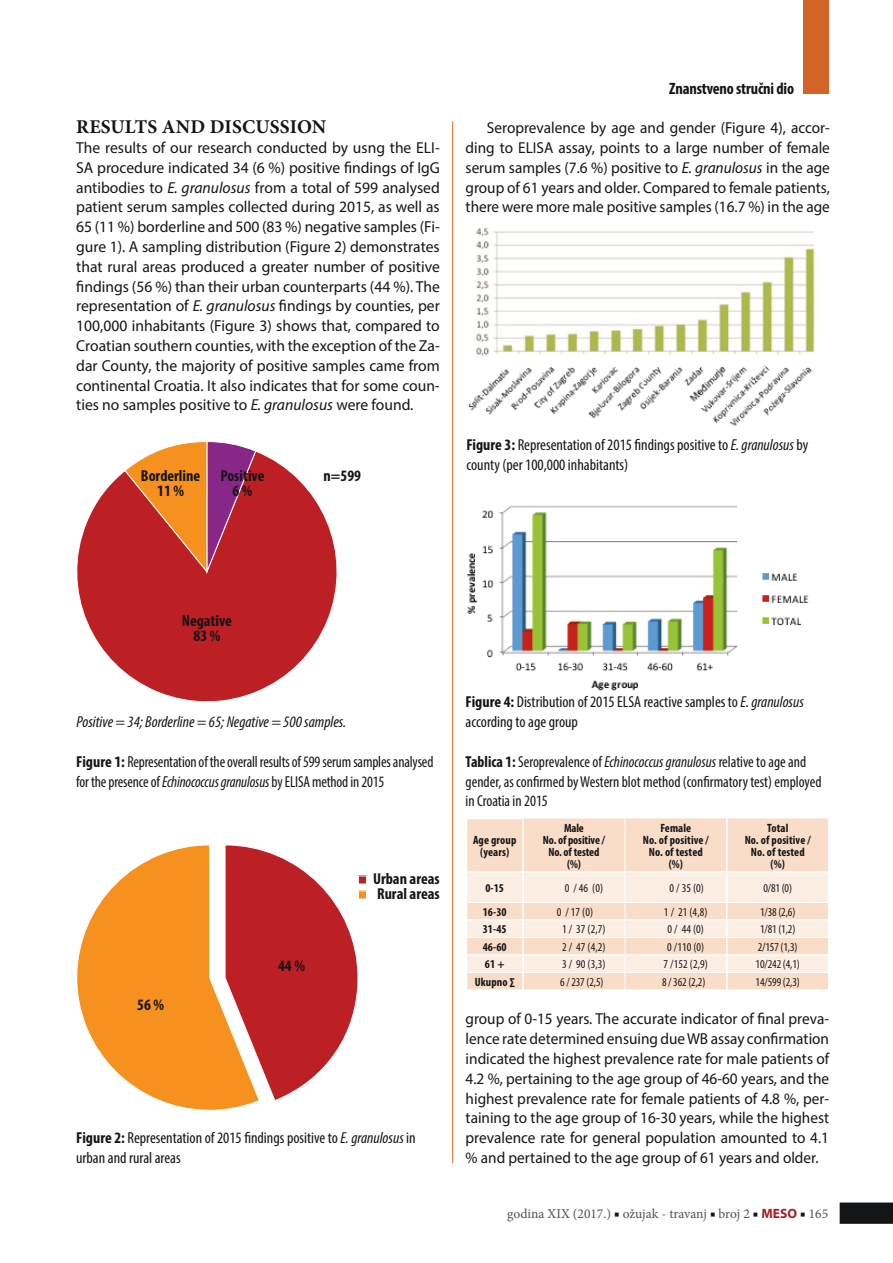
<style>
.page{position:relative;width:893px;height:1263px;background:#fff}
.page>*{position:absolute;margin:0;border:0;box-sizing:border-box;transform-origin:0 0}
.t1{font:700 19.5px "Minion Pro";letter-spacing:.01em;color:#141517}
.t2{font:700 condensed 16.5px "Myriad Pro";letter-spacing:-.01em;color:#141517}
.t3{font:15.9px/19.8px "Myriad Pro";color:#141517;text-align:justify}
.t4{font:15.9px/19.8px "Myriad Pro";color:#141517;text-align:justify;scale:.96 1}
.t5{font:condensed 15.9px/19.8px "Myriad Pro";color:#141517}
.t6{font:condensed 15.9px/19.8px "Myriad Pro";color:#141517;scale:.96 1}
.t7{font:700 condensed 15.9px/15px "Myriad Pro";color:#141517;text-align:center}
.t8{font:italic condensed 15.9px "Myriad Pro";color:#141517}
.t9{font:13.5px "Minion Pro";color:#4e5052}
.t10{font:condensed 12px "Myriad Pro";letter-spacing:-.01em;color:#141517}
.t11{font:700 condensed 12px/12px "Myriad Pro";letter-spacing:.005em;color:#141517;text-align:center}
.s1{font-style:italic}
.s2{font-weight:700}
.s3{color:#141517}
.s4{font-family:"Myriad Pro";font-weight:700;color:#a71d23}
</style>
<div class="page">
<div style="left:804px;top:0;width:25px;height:94px;background:#d26427"></div>
<div style="left:840px;top:1202px;width:53px;height:22px;background:#141517"></div>
<div style="left:786px;top:1207px;width:12px;height:12px;border:3px solid #fff;border-radius:50%"></div>
<div style="left:788px;top:1208px;width:8px;height:9px;border:3px solid #fff;border-radius:50%"></div>
<img style="left:453px;top:490px;width:356px;height:217px">
<img style="left:453px;top:200px;width:362px;height:244px">
<svg style="left:76px;top:845px;width:182px;height:266px"></svg>
<svg style="left:224px;top:845px;width:134px;height:256px"></svg>
<hr style="left:452px;top:121px;width:1px;height:1042px;background:#e86e24">
<svg style="left:76px;top:451px;width:261px;height:251px"></svg>
<svg style="left:124px;top:441px;width:132px;height:131px;background:#ca5746"></svg>
<div style="left:358px;top:876px;width:8px;height:8px;background:#bc1f24"></div>
<div style="left:358px;top:876px;width:9px;height:8px;border:1px solid #fff"></div>
<div style="left:358px;top:891px;width:8px;height:8px;background:#f6901e"></div>
<div style="left:358px;top:891px;width:9px;height:8px;border:1px solid #fff"></div>
<div style="left:467px;top:818px;width:361px;height:53px;background:#faddc9"></div>
<hr style="left:466px;top:818px;width:58px;height:1px;background:#fff">
<hr style="left:522px;top:819px;width:2px;height:52px;background:#fff">
<hr style="left:726px;top:818px;width:1px;height:53px;background:#fff">
<hr style="left:625px;top:818px;width:1px;height:53px;background:#fff">
<svg style="left:467px;top:873px;width:361px;height:116px;background:#fbe7d8"></svg>
<hr style="left:727px;top:972px;width:101px;height:1px;background:#fff">
<hr style="left:467px;top:919px;width:56px;height:2px;background:#fff">
<hr style="left:523px;top:919px;width:102px;height:2px;background:#fff">
<hr style="left:625px;top:919px;width:102px;height:2px;background:#fff">
<hr style="left:727px;top:919px;width:101px;height:2px;background:#fff">
<hr style="left:467px;top:954px;width:56px;height:2px;background:#fff">
<hr style="left:523px;top:954px;width:102px;height:2px;background:#fff">
<hr style="left:625px;top:954px;width:102px;height:2px;background:#fff">
<hr style="left:727px;top:954px;width:101px;height:2px;background:#fff">
<p class="t1" style="left:76px;top:115px;width:252px">RESULTS AND DISCUSSION</p>
<p class="t3" style="left:76px;top:139px;width:365px">The results of our research conducted by usng the ELI-SA procedure indicated 34 (6 %) positive findings of IgG antibodies to <span class="s1">E. granulosus</span> from a total of 599 analysed patient serum samples collected during 2015, as well as 65 (11 %) borderline and 500 (83 %) negative samples (Fi&shy;gure 1). A sampling distribution (Figure 2) demonstrates that rural areas produced a greater number of positive findings (56 %) than their urban counterparts (44 %). The representation of <span class="s1">E. granulosus</span> findings by counties, per 100,000 inhabitants (Figure 3) shows that, compared to Croatian southern counties, with the exception of the Za&shy;dar County, the majority of positive samples came from continental Croatia. It also indicates that for some coun&shy;ties no samples positive to <span class="s1">E. granulosus</span> were found.</p>
<p class="t7" style="left:141px;top:469px;width:61px">Borderline<br>11 %</p>
<p class="t7" style="left:220px;top:469px;width:46px">Positive<br>6 %</p>
<p class="t7" style="left:324px;top:469px;width:39px">n=599</p>
<p class="t2" style="left:669px;top:82px;width:127px">Znanstveno stručni dio</p>
<p class="t4" style="left:466px;top:119px;width:381px;text-indent:21px">Seroprevalence by age and gender (Figure 4), accor&shy;ding to ELISA assay, points to a large number of female serum samples (7.6 %) positive to <span class="s1">E. granulosus</span> in the age group of 61 years and older. Compared to female patients, there were more male positive samples (16.7 %) in the age</p>
<p class="t5" style="left:466px;top:436px;width:344px"><span class="s2">Figure 3:</span> Representation of 2015 findings positive to <span class="s1">E. granulosus</span> by county (per 100,000 inhabitants)</p>
<p class="t7" style="left:182px;top:615px;width:52px">Negative<br>83 %</p>
<p class="t8" style="left:77px;top:716px;width:271px">Positive = 34; Borderline = 65; Negative = 500 samples.</p>
<p class="t6" style="left:76px;top:753px;width:374px"><span class="s2">Figure 1:</span> Representation of the overall results of 599 serum samples analysed for the presence of <span class="s1">Echinococcus granulosus</span> by ELISA method in 2015</p>
<p class="t7" style="left:137px;top:998px;width:28px">56 %</p>
<p class="t7" style="left:278px;top:959px;width:28px">44 %</p>
<p class="t7" style="left:373px;top:872px;width:68px;text-align:left">Urban areas<br>Rural areas</p>
<p class="t5" style="left:76px;top:1129px;width:341px"><span class="s2">Figure 2:</span> Representation of 2015 findings positive to <span class="s1">E. granulosus</span> in urban and rural areas</p>
<p class="t5" style="left:465px;top:693px;width:340px"><span class="s2">Figure 4:</span> Distribution of 2015 ELSA reactive samples to <span class="s1">E. granulosus </span>according to age group</p>
<p class="t5" style="left:466px;top:753px;width:357px"><span class="s2">Tablica 1:</span> Seroprevalence of <span class="s1">Echinococcus granulosus</span> relative to age and gender, as confirmed by Western blot method (confirmatory test) employed in Croatia in 2015</p>
<p class="t11" style="left:473px;top:834px;width:45px">Age group (years)</p>
<p class="t11" style="left:543px;top:822px;width:64px">Male<br>No. of positive /<br>No. of tested (%)</p>
<p class="t11" style="left:643px;top:822px;width:68px">Female<br>No. of positive /<br>No. of tested (%)</p>
<p class="t11" style="left:745px;top:822px;width:68px">Total<br>No. of positive /<br>No. of tested (%)</p>
<p class="t11" style="left:485px;top:882px;width:20px">0-15</p>
<p class="t10" style="left:565px;top:883px;width:40px">0 / 46 (0)</p>
<p class="t10" style="left:669px;top:883px;width:36px">0 / 35 (0)</p>
<p class="t10" style="left:763px;top:883px;width:30px">0/81 (0)</p>
<p class="t11" style="left:483px;top:906px;width:25px">16-30</p>
<p class="t10" style="left:557px;top:907px;width:38px">0 / 17 (0)</p>
<p class="t10" style="left:664px;top:907px;width:45px">1 / 21 (4,8)</p>
<p class="t10" style="left:760px;top:907px;width:37px">1/38 (2,6)</p>
<p class="t11" style="left:483px;top:924px;width:25px">31-45</p>
<p class="t10" style="left:562px;top:924px;width:45px">1 / 37 (2,7)</p>
<p class="t10" style="left:667px;top:924px;width:38px">0 / 44 (0)</p>
<p class="t10" style="left:760px;top:924px;width:37px">1/81 (1,2)</p>
<p class="t11" style="left:483px;top:941px;width:25px">46-60</p>
<p class="t10" style="left:562px;top:942px;width:45px">2 / 47 (4,2)</p>
<p class="t10" style="left:667px;top:942px;width:39px">0 /110 (0)</p>
<p class="t10" style="left:758px;top:942px;width:41px">2/157 (1,3)</p>
<p class="t11" style="left:485px;top:959px;width:21px">61 +</p>
<p class="t10" style="left:562px;top:960px;width:45px">3 / 90 (3,3)</p>
<p class="t10" style="left:664px;top:960px;width:46px">7 /152 (2,9)</p>
<p class="t10" style="left:756px;top:960px;width:46px">10/242 (4,1)</p>
<p class="t11" style="left:475px;top:976px;width:41px">Ukupno ∑</p>
<p class="t10" style="left:560px;top:977px;width:45px">6 / 237 (2,5)</p>
<p class="t10" style="left:662px;top:977px;width:45px">8 / 362 (2,2)</p>
<p class="t10" style="left:756px;top:977px;width:46px">14/599 (2,3)</p>
<p class="t4" style="left:466px;top:1010px;width:380px">group of 0-15 years. The accurate indicator of final preva&shy;lence rate determined ensuing due WB assay confirmation indicated the highest prevalence rate for male patients of 4.2 %, pertaining to the age group of 46-60 years, and the highest prevalence rate for female patients of 4.8 %, per&shy;taining to the age group of 16-30 years, while the highest prevalence rate for general population amounted to 4.1 % and pertained to the age group of 61 years and older.</p>
<p class="t9" style="left:507px;top:1208px;width:322px">godina XIX (2017.) <span class="s3">■</span> ožujak - travanj <span class="s3">■</span> broj 2 <span class="s3">■</span> <span class="s4">MESO</span> <span class="s3">■</span> 165</p>
</div>
